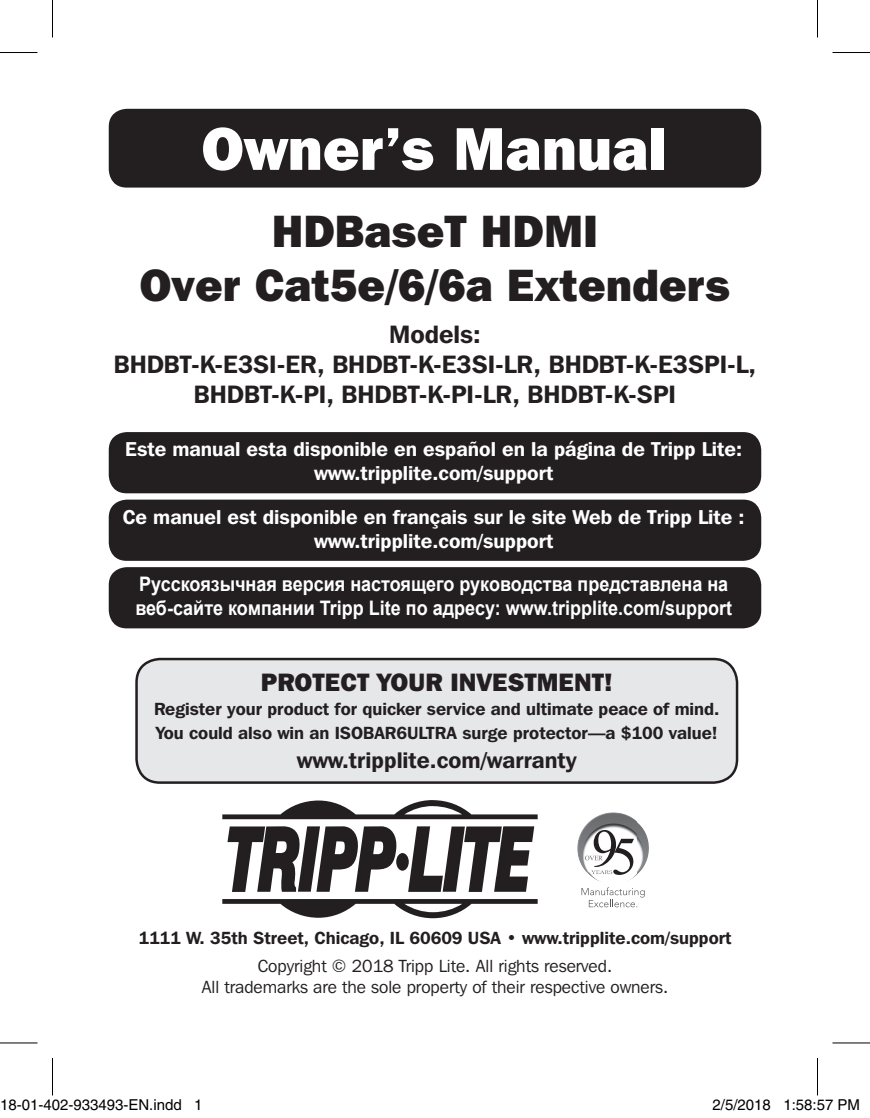
<style>
.page{position:relative;width:870px;height:1118px;background:#fff}
.page>*{position:absolute;margin:0;border:0;box-sizing:border-box;transform-origin:0 0}
.t1{font:800 60px "Franklin Gothic IT Cby BT";color:#fff}
.t2{font:800 45px/54px "Franklin Gothic IT Cby BT";color:#231f20;text-align:center}
.t3{font:600 25px/30px "Franklin Gothic IT Cby BT";color:#231f20;text-align:center}
.t4{font:800 25px "Franklin Gothic IT Cby BT";color:#231f20}
.t5{font:600 22.5px "Franklin Gothic IT Cby BT";color:#231f20}
.t6{font:600 20px/24px "Franklin Gothic IT Cby BT";color:#fff;text-align:center}
.t7{font:700 20px/24px "Arial";color:#fff;scale:.9 1}
.t8{font:600 17.5px "Franklin Gothic IT Cby BT";color:#231f20}
.t9{font:17.5px/21px "Franklin Gothic IT Cby BT";color:#231f20;text-align:center}
.t10{font:15px "Helvetica";color:#000}
</style>
<div class="page">
<div style="left:109px;top:109px;width:652px;height:79px;background:#231f20;border-radius:18px"></div>
<div style="left:109px;top:432px;width:652px;height:61px;background:#231f20;border-radius:18px"></div>
<div style="left:109px;top:499px;width:652px;height:62px;background:#231f20;border-radius:18px"></div>
<div style="left:109px;top:567px;width:652px;height:61px;background:#231f20;border-radius:18px"></div>
<div style="left:137px;top:659px;width:600px;height:123px;background:#e6e7e9;border-radius:23px"></div>
<div style="left:135px;top:658px;width:603px;height:126px;border:2px solid #231f20;border-radius:23px"></div>
<div style="left:396px;top:853px;width:13px;height:17px;background:#231f20;border-radius:50%"></div>
<svg style="left:227px;top:826px;width:171px;height:66px"></svg>
<svg style="left:408px;top:826px;width:126px;height:66px"></svg>
<svg style="left:222px;top:800px;width:316px;height:19px"></svg>
<svg style="left:222px;top:899px;width:316px;height:19px"></svg>
<img style="left:582px;top:812px;width:29px;height:19px">
<img style="left:637px;top:828px;width:12px;height:46px">
<img style="left:590px;top:875px;width:39px;height:7px">
<svg style="left:581px;top:887px;width:64px;height:20px"></svg>
<svg style="left:585px;top:830px;width:49px;height:45px"></svg>
<hr style="left:0;top:52px;width:38px;height:1px;background:#000">
<hr style="left:832px;top:52px;width:38px;height:1px;background:#000">
<hr style="left:0;top:1042px;width:38px;height:1px;background:#000">
<hr style="left:832px;top:1042px;width:38px;height:1px;background:#000">
<hr style="left:52px;top:0;width:1px;height:38px;background:#000">
<hr style="left:52px;top:1058px;width:1px;height:37px;background:#000">
<hr style="left:817px;top:0;width:1px;height:38px;background:#000">
<hr style="left:817px;top:1058px;width:1px;height:37px;background:#000">
<div style="left:23px;top:1100px;width:6px;height:10px;border:1px solid #fff;border-radius:50%"></div>
<div style="left:22px;top:1099px;width:8px;height:12px;border:1px solid #fff;border-radius:50%"></div>
<div style="left:53px;top:1100px;width:6px;height:10px;border:1px solid #fff;border-radius:50%"></div>
<div style="left:52px;top:1099px;width:8px;height:12px;border:1px solid #fff;border-radius:50%"></div>
<div style="left:747px;top:1100px;width:6px;height:10px;border:1px solid #fff;border-radius:50%"></div>
<div style="left:746px;top:1099px;width:8px;height:12px;border:1px solid #fff;border-radius:50%"></div>
<p class="t1" style="left:201px;top:110px;width:466px">Owner’s Manual</p>
<p class="t2" style="left:140px;top:203px;width:592px">HDBaseT HDMI<br>Over Cat5e/6/6a Extenders</p>
<p class="t3" style="left:114px;top:318px;width:644px">Models:<br>BHDBT-K-E3SI-ER, BHDBT-K-E3SI-LR, BHDBT-K-E3SPI-L,<br>BHDBT-K-PI, BHDBT-K-PI-LR, BHDBT-K-SPI</p>
<p class="t6" style="left:125px;top:437px;width:619px">Este manual esta disponible en español en la página de Tripp Lite: www.tripplite.com/support</p>
<p class="t6" style="left:123px;top:504px;width:623px">Ce manuel est disponible en français sur le site Web de Tripp Lite : www.tripplite.com/support</p>
<p class="t7" style="left:135px;top:571px;width:665px">Русскоязычная версия настоящего руководства представлена на веб-сайте компании Tripp Lite по адресу: www.tripplite.com/support</p>
<p class="t4" style="left:261px;top:666px;width:353px">PROTECT YOUR INVESTMENT!</p>
<p class="t8" style="left:154px;top:697px;width:567px">Register your product for quicker service and ultimate peace of mind.</p>
<p class="t8" style="left:156px;top:721px;width:563px">You could also win an ISOBAR6ULTRA surge protector—a $100 value!</p>
<p class="t5" style="left:297px;top:746px;width:282px">www.tripplite.com/warranty</p>
<p class="t8" style="left:138px;top:927px;width:595px">1111 W. 35th Street, Chicago, IL 60609 USA • www.tripplite.com/support</p>
<p class="t9" style="left:202px;top:954px;width:468px">Copyright © 2018 Tripp Lite. All rights reserved.<br>All trademarks are the sole property of their respective owners.</p>
<p class="t10" style="left:0;top:1096px;width:204px">18-01-402-933493-EN.indd 1</p>
<p class="t10" style="left:712px;top:1096px;width:149px">2/5/2018 1:58:57 PM</p>
</div>
